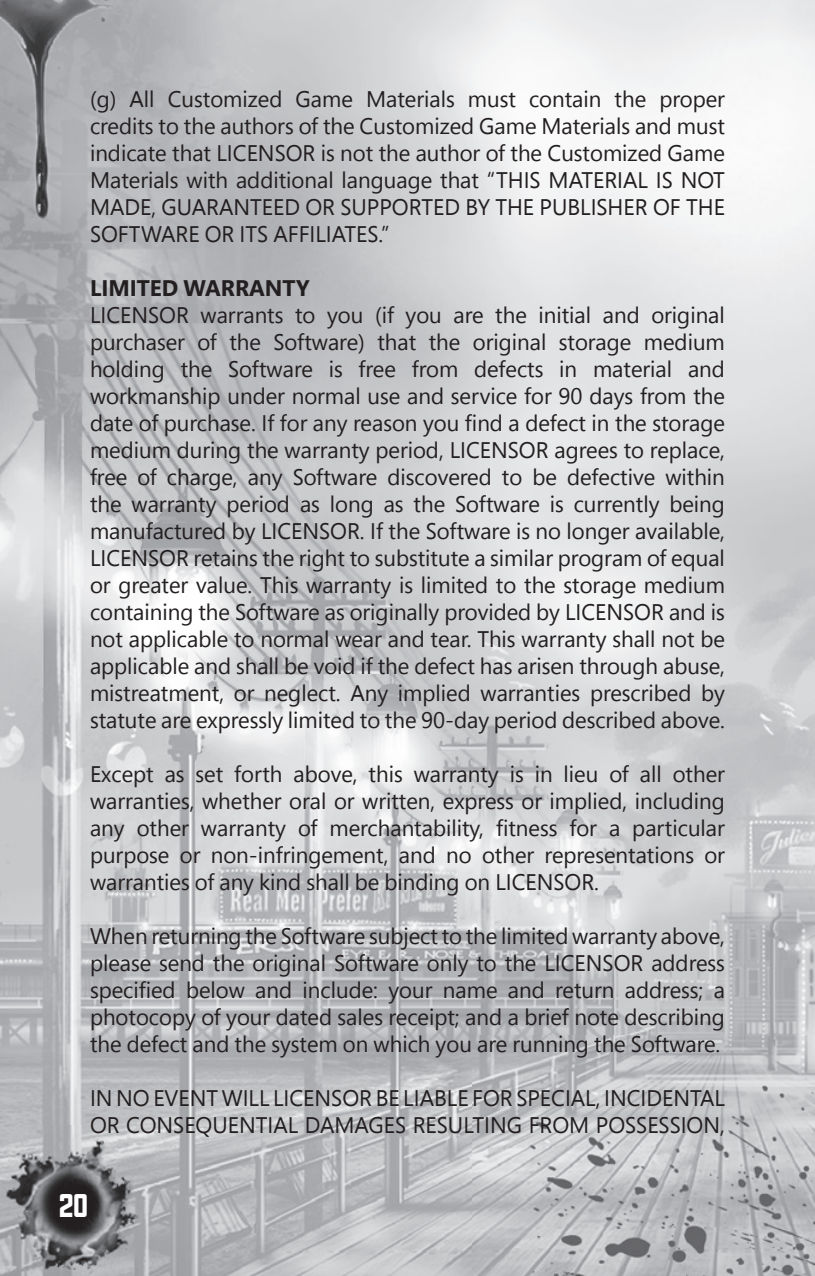
<style>
.page{position:relative;width:815px;height:1276px;background:#fff}
.page>*{position:absolute;margin:0;border:0;box-sizing:border-box;transform-origin:0 0}
.t1{font:30px "Greasy Spoon NF";color:#fff}
.t2{font:22.5px/27px "Segoe Pro Display";color:#231f20;text-align:justify}
.t3{font:700 22.5px "Segoe Pro Display";color:#231f20}
</style>
<div class="page">
<img style="left:0;top:0;width:815px;height:1276px">
<img style="left:472px;top:1035px;width:343px;height:241px">
<img style="left:0;top:0;width:119px;height:355px">
<img style="left:0;top:1125px;width:158px;height:151px">
<p class="t2" style="left:90px;top:85px;width:636px">(g) All Customized Game Materials must contain the proper credits to the authors of the Customized Game Materials and must indicate that LICENSOR is not the author of the Customized Game Materials with additional language that “THIS MATERIAL IS NOT MADE, GUARANTEED OR SUPPORTED BY THE PUBLISHER OF THE SOFTWARE OR ITS AFFILIATES.”</p>
<p class="t3" style="left:90px;top:272px;width:221px">LIMITED WARRANTY</p>
<p class="t2" style="left:90px;top:301px;width:636px">LICENSOR warrants to you (if you are the initial and original purchaser of the Software) that the original storage medium holding the Software is free from defects in material and workmanship under normal use and service for 90 days from the date of purchase. If for any reason you find a defect in the storage medium during the warranty period, LICENSOR agrees to replace, free of charge, any Software discovered to be defective within the warranty period as long as the Software is currently being manufactured by LICENSOR. If the Software is no longer available, LICENSOR retains the right to substitute a similar program of equal or greater value. This warranty is limited to the storage medium containing the Software as originally provided by LICENSOR and is not applicable to normal wear and tear. This warranty shall not be applicable and shall be void if the defect has arisen through abuse, mistreatment, or neglect. Any implied warranties prescribed by statute are expressly limited to the 90-day period described above.</p>
<p class="t2" style="left:90px;top:760px;width:636px">Except as set forth above, this warranty is in lieu of all other warranties, whether oral or written, express or implied, including any other warranty of merchantability, fitness for a particular purpose or non-infringement, and no other representations or warranties of any kind shall be binding on LICENSOR.</p>
<p class="t2" style="left:90px;top:922px;width:636px">When returning the Software subject to the limited warranty above, please send the original Software only to the LICENSOR address specified below and include: your name and return address; a photocopy of your dated sales receipt; and a brief note describing the defect and the system on which you are running the Software.</p>
<p class="t2" style="left:90px;top:1084px;width:636px">IN NO EVENT WILL LICENSOR BE LIABLE FOR SPECIAL, INCIDENTAL<br>OR CONSEQUENTIAL DAMAGES RESULTING FROM POSSESSION,</p>
<h1 class="t1" style="left:59px;top:1189px;width:30px">20</h1>
</div>
